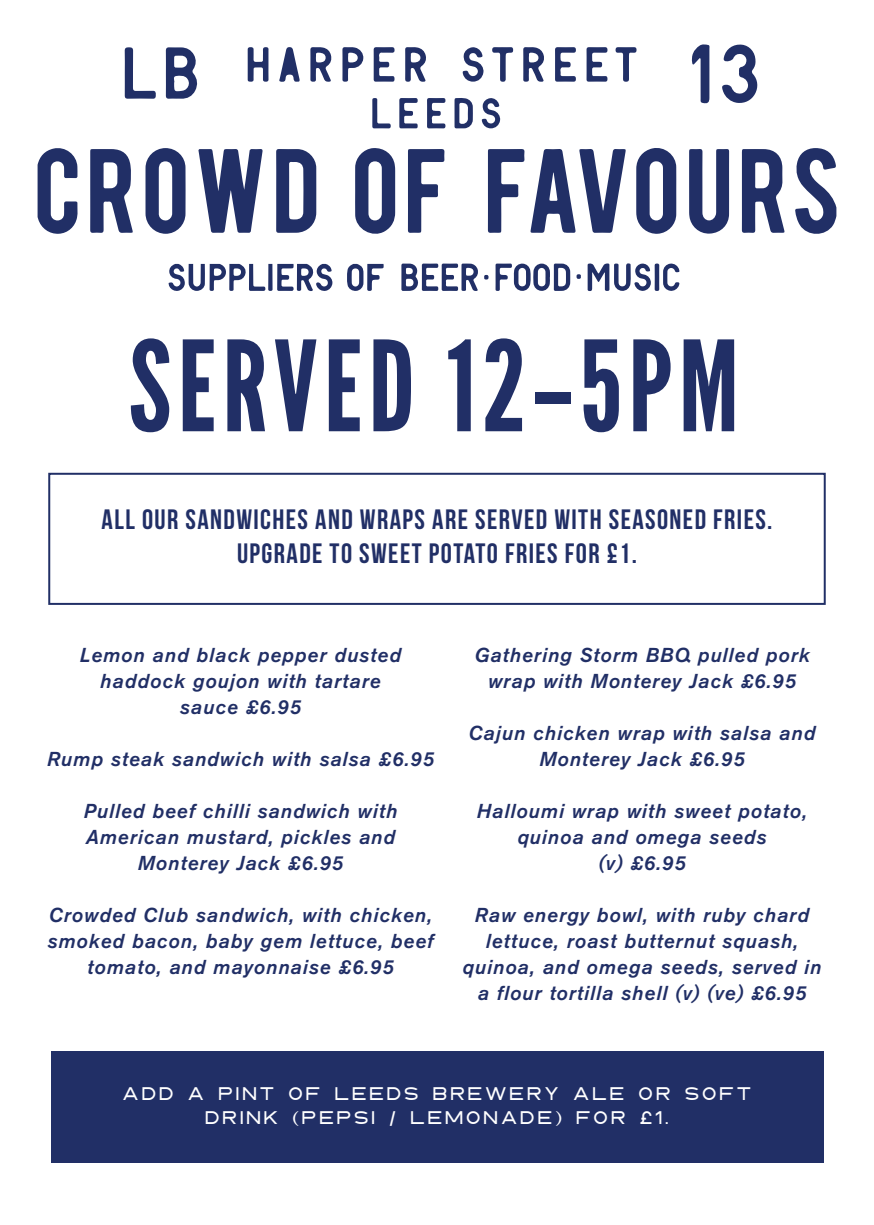
<style>
.page{position:relative;width:874px;height:1225px;background:#fff}
.page>*{position:absolute;margin:0;border:0;box-sizing:border-box;transform-origin:0 0}
.t1{font:125px "Warsaw Gothic";letter-spacing:.05em;color:#212f66}
.t2{font:28px/34px "Bebas Neue";letter-spacing:.05em;color:#212f66;text-align:center}
.t3{font:italic 20px/26px "Akzidenz Grotesk BQ Med";letter-spacing:.05em;color:#212f66;text-align:center}
.t4{font:20px/24px "DIN1451 fette Breitschrift 1936";letter-spacing:.05em;color:#fff;text-align:center}
</style>
<div class="page">
<div style="left:51px;top:1051px;width:772px;height:112px;background:#212f66"></div>
<svg style="left:310px;top:47px;width:22px;height:35px"></svg>
<svg style="left:405px;top:47px;width:21px;height:35px"></svg>
<svg style="left:523px;top:47px;width:21px;height:35px"></svg>
<svg style="left:454px;top:98px;width:18px;height:30px"></svg>
<svg style="left:247px;top:47px;width:21px;height:35px"></svg>
<svg style="left:427px;top:98px;width:18px;height:30px"></svg>
<svg style="left:586px;top:47px;width:21px;height:35px"></svg>
<svg style="left:399px;top:98px;width:18px;height:30px"></svg>
<svg style="left:373px;top:47px;width:21px;height:35px"></svg>
<svg style="left:555px;top:47px;width:20px;height:35px"></svg>
<svg style="left:279px;top:47px;width:21px;height:35px"></svg>
<svg style="left:462px;top:47px;width:22px;height:35px"></svg>
<svg style="left:481px;top:98px;width:19px;height:30px"></svg>
<svg style="left:342px;top:47px;width:21px;height:35px"></svg>
<svg style="left:615px;top:47px;width:21px;height:35px"></svg>
<svg style="left:372px;top:98px;width:18px;height:30px"></svg>
<svg style="left:492px;top:47px;width:21px;height:35px"></svg>
<svg style="left:38px;top:148px;width:40px;height:86px"></svg>
<svg style="left:795px;top:148px;width:41px;height:86px"></svg>
<svg style="left:198px;top:149px;width:64px;height:84px"></svg>
<svg style="left:90px;top:149px;width:43px;height:84px"></svg>
<svg style="left:741px;top:149px;width:43px;height:84px"></svg>
<svg style="left:276px;top:149px;width:40px;height:84px"></svg>
<svg style="left:636px;top:148px;width:40px;height:86px"></svg>
<svg style="left:355px;top:148px;width:40px;height:86px"></svg>
<svg style="left:145px;top:148px;width:40px;height:86px"></svg>
<svg style="left:689px;top:149px;width:39px;height:85px"></svg>
<svg style="left:530px;top:149px;width:95px;height:84px"></svg>
<svg style="left:487px;top:149px;width:37px;height:84px"></svg>
<svg style="left:408px;top:149px;width:36px;height:84px"></svg>
<svg style="left:347px;top:264px;width:36px;height:27px"></svg>
<svg style="left:168px;top:264px;width:164px;height:27px"></svg>
<svg style="left:495px;top:263px;width:75px;height:28px"></svg>
<svg style="left:587px;top:263px;width:92px;height:28px"></svg>
<svg style="left:576px;top:274px;width:5px;height:5px"></svg>
<svg style="left:401px;top:263px;width:87px;height:28px"></svg>
<svg style="left:166px;top:47px;width:32px;height:52px"></svg>
<svg style="left:722px;top:44px;width:36px;height:59px"></svg>
<svg style="left:125px;top:47px;width:31px;height:52px"></svg>
<svg style="left:691px;top:44px;width:18px;height:60px"></svg>
<div style="left:48px;top:473px;width:777px;height:132px;border:2px solid #212f66"></div>
<h1 class="t1" style="left:128px;top:312px;width:611px">SERVED 12-5PM</h1>
<h2 class="t2" style="left:102px;top:501px;width:672px">ALL OUR SANDWICHES AND WRAPS ARE SERVED WITH SEASONED FRIES.<br>UPGRADE TO SWEET POTATO FRIES FOR £1.</h2>
<p class="t3" style="left:80px;top:642px;width:322px">Lemon and black pepper dusted haddock goujon with tartare sauce £6.95</p>
<p class="t3" style="left:47px;top:746px;width:388px">Rump steak sandwich with salsa £6.95</p>
<p class="t3" style="left:84px;top:798px;width:315px">Pulled beef chilli sandwich with<br>American mustard, pickles and<br>Monterey Jack £6.95</p>
<p class="t3" style="left:47px;top:902px;width:387px">Crowded Club sandwich, with chicken, smoked bacon, baby gem lettuce, beef tomato, and mayonnaise £6.95</p>
<p class="t3" style="left:474px;top:642px;width:337px">Gathering Storm BBQ pulled pork wrap with Monterey Jack £6.95</p>
<p class="t3" style="left:468px;top:720px;width:348px">Cajun chicken wrap with salsa and<br>Monterey Jack £6.95</p>
<p class="t3" style="left:476px;top:798px;width:331px">Halloumi wrap with sweet potato, quinoa and omega seeds<br>(v) £6.95</p>
<p class="t3" style="left:462px;top:902px;width:360px">Raw energy bowl, with ruby chard lettuce, roast butternut squash, quinoa, and omega seeds, served in a flour tortilla shell (v) (ve) £6.95</p>
<p class="t4" style="left:121px;top:1081px;width:632px">ADD A PINT OF LEEDS BREWERY ALE OR SOFT<br>DRINK (PEPSI / LEMONADE) FOR £1.</p>
</div>
